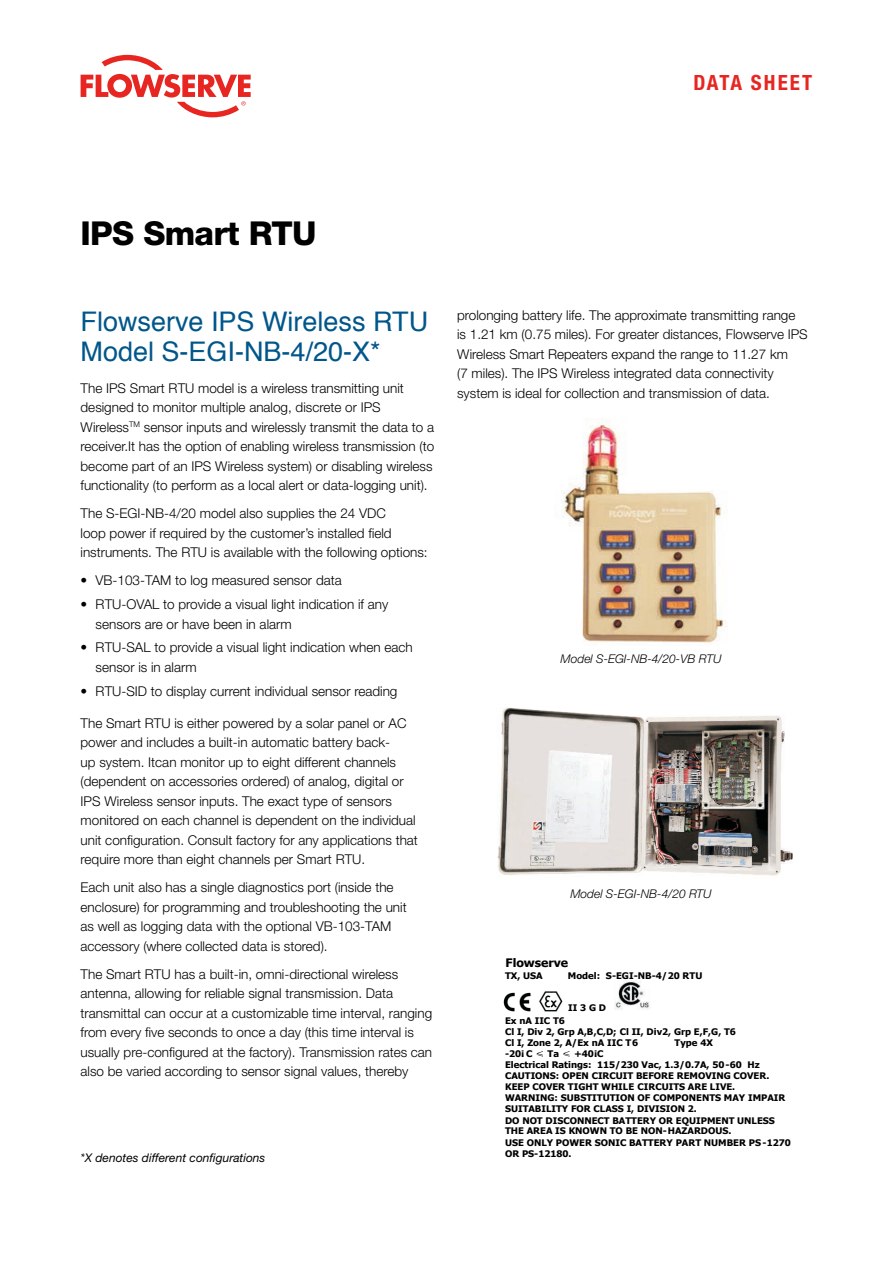
<style>
.page{position:relative;width:893px;height:1263px;background:#fff}
.page>*{position:absolute;margin:0;border:0;box-sizing:border-box;transform-origin:0 0}
.t1{font:800 33px "Helvetica Neue LT Std";letter-spacing:-.02em;color:#000}
.DS-Headline_Level_2{font:27px/30px "Helvetica";color:#00568a}
.t2{font:700 condensed 21px "Helvetica Neue LT Std";letter-spacing:.1em;color:#e72621}
.DS-Body_copy{font:300 13.5px/19.5px "Helvetica Neue LT Std";color:#000}
.DS-Caption{font:italic 300 12px "Helvetica Neue LT Std";color:#000}
.DS-Footnote{font:italic 12px "Helvetica Neue LT Std";color:#000}
.t3{font:700 11.7px "Tahoma";color:#000;scale:1.05 1}
.t4{font:700 9px/10.9px "Tahoma";color:#000;scale:1.05 1}
</style>
<div class="page">
<svg style="left:81px;top:55px;width:170px;height:62px"></svg>
<img style="left:497px;top:707px;width:296px;height:169px">
<img style="left:561px;top:418px;width:166px;height:225px">
<svg style="left:537px;top:1051px;width:6px;height:5px"></svg>
<svg style="left:563px;top:1051px;width:7px;height:5px"></svg>
<img style="left:503px;top:993px;width:27px;height:18px">
<img style="left:539px;top:992px;width:23px;height:20px">
<img style="left:614px;top:980px;width:36px;height:30px">
<p class="t2" style="left:693px;top:69px;width:120px">DATA SHEET</p>
<p class="t1" style="left:81px;top:213px;width:237px">IPS Smart RTU</p>
<p class="DS-Headline_Level_2" style="left:81px;top:307px;width:349px">Flowserve IPS Wireless RTU<br>Model S-EGI-NB-4/20-X*</p>
<p class="DS-Body_copy" style="left:81px;top:378px;width:355px">The IPS Smart RTU model is a wireless transmitting unit designed to monitor multiple analog, discrete or IPS Wireless<sup>TM</sup> sensor inputs and wirelessly transmit the data to a receiver.It has the option of enabling wireless transmission (to become part of an IPS Wireless system) or disabling wireless functionality (to perform as a local alert or data-logging unit).</p>
<p class="DS-Body_copy" style="left:81px;top:503px;width:349px">The S-EGI-NB-4/20 model also supplies the 24 VDC<br>loop power if required by the customer’s installed field instruments. The RTU is available with the following options:</p>
<p class="DS-Body_copy" style="left:81px;top:570px;width:263px">• VB-103-TAM to log measured sensor data</p>
<p class="DS-Body_copy" style="left:96px;top:594px;width:294px;text-indent:-15px">• RTU-OVAL to provide a visual light indication if any sensors are or have been in alarm</p>
<p class="DS-Body_copy" style="left:96px;top:637px;width:319px;text-indent:-15px">• RTU-SAL to provide a visual light indication when each sensor is in alarm</p>
<p class="DS-Body_copy" style="left:81px;top:681px;width:318px">• RTU-SID to display current individual sensor reading</p>
<p class="DS-Body_copy" style="left:81px;top:713px;width:339px">The Smart RTU is either powered by a solar panel or AC power and includes a built-in automatic battery back-<br>up system. Itcan monitor up to eight different channels (dependent on accessories ordered) of analog, digital or IPS Wireless sensor inputs. The exact type of sensors monitored on each channel is dependent on the individual unit configuration. Consult factory for any applications that require more than eight channels per Smart RTU.</p>
<p class="DS-Body_copy" style="left:81px;top:877px;width:328px">Each unit also has a single diagnostics port (inside the enclosure) for programming and troubleshooting the unit as well as logging data with the optional VB-103-TAM accessory (where collected data is stored).</p>
<p class="DS-Body_copy" style="left:81px;top:964px;width:353px">The Smart RTU has a built-in, omni-directional wireless antenna, allowing for reliable signal transmission. Data transmittal can occur at a customizable time interval, ranging from every five seconds to once a day (this time interval is usually pre-configured at the factory). Transmission rates can also be varied according to sensor signal values, thereby</p>
<p class="DS-Footnote" style="left:81px;top:1150px;width:186px">*X denotes different configurations</p>
<p class="DS-Body_copy" style="left:457px;top:305px;width:352px">prolonging battery life. The approximate transmitting range is 1.21 km (0.75 miles). For greater distances, Flowserve IPS Wireless Smart Repeaters expand the range to 11.27 km<br>(7 miles). The IPS Wireless integrated data connectivity system is ideal for collection and transmission of data.</p>
<p class="DS-Caption" style="left:561px;top:651px;width:162px">Model S-EGI-NB-4/20-VB RTU</p>
<p class="DS-Caption" style="left:570px;top:887px;width:143px">Model S-EGI-NB-4/20 RTU</p>
<p class="t3" style="left:506px;top:954px;width:61px">Flowserve</p>
<p class="t4" style="left:505px;top:969px;width:37px">TX, USA</p>
<p class="t4" style="left:568px;top:969px;width:130px">Model: S-EGI-NB-4/20 RTU</p>
<p class="t4" style="left:568px;top:1001px;width:38px">II 3 G D</p>
<p class="t4" style="left:505px;top:1015px;width:221px">Ex nA IIC T6<br>Cl I, Div 2, Grp A,B,C,D; Cl II, Div2, Grp E,F,G, T6<br>Cl I, Zone 2, A/Ex nA IIC T6</p>
<p class="t4" style="left:675px;top:1037px;width:38px">Type 4X</p>
<p class="t4" style="left:505px;top:1048px;width:28px">-20¡ C</p>
<p class="t4" style="left:548px;top:1048px;width:12px">Ta</p>
<p class="t4" style="left:505px;top:1048px;width:227px;text-indent:69px">+40¡C<br>Electrical Ratings: 115/230 Vac, 1.3/0.7A, 50-60</p>
<p class="t4" style="left:505px;top:1059px;width:274px;text-indent:242px">Hz CAUTIONS: OPEN CIRCUIT BEFORE REMOVING COVER.<br>KEEP COVER TIGHT WHILE CIRCUITS ARE LIVE.<br>WARNING: SUBSTITUTION OF COMPONENTS MAY IMPAIR SUITABILITY FOR CLASS I, DIVISION 2.<br>DO NOT DISCONNECT BATTERY OR EQUIPMENT UNLESS THE AREA IS KNOWN TO BE NON-HAZARDOUS.<br>USE ONLY POWER SONIC BATTERY PART NUMBER PS -1270<br>OR PS-12180.</p>
</div>
